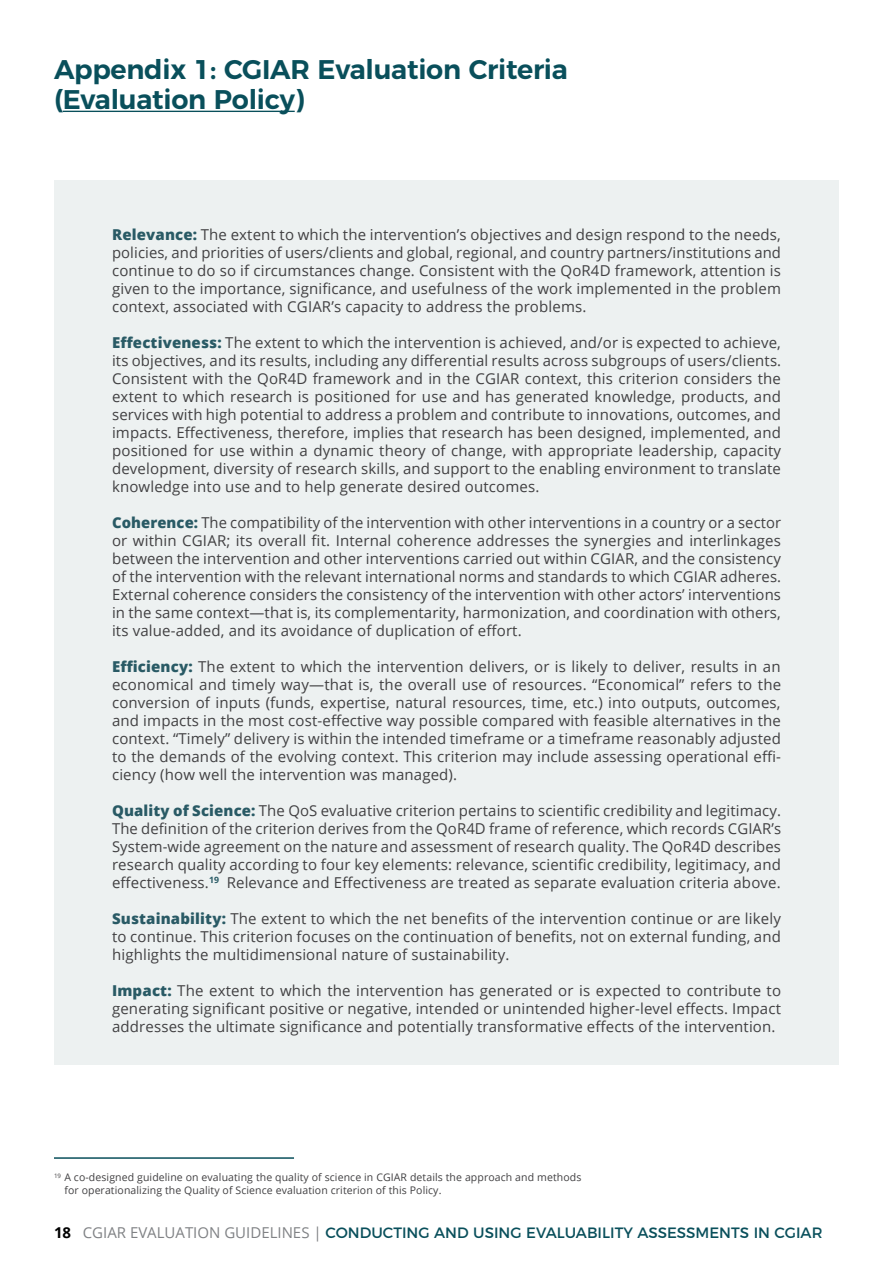
<style>
.page{position:relative;width:893px;height:1263px;background:#fff}
.page>*{position:absolute;margin:0;border:0;box-sizing:border-box;transform-origin:0 0}
.t1{font:600 27px/30px "Montserrat";letter-spacing:-.01em;color:#094f5b}
.t2{font:15px/18px "Open Sans";letter-spacing:.01em;color:#414042;text-align:justify}
.t3{font:15px "Montserrat";color:#094f5b}
.t4{font:15px "Open Sans";color:#808285}
.t5{font:10.5px/12.6px "Open Sans";letter-spacing:.01em;color:#414042}
.s1{font-weight:800;color:#295a65}
.s2{font-weight:700;color:#000}
.s3{font-family:"Open Sans";color:#808285}
</style>
<div class="page">
<div style="left:54px;top:181px;width:785px;height:884px;background:#edf1f1"></div>
<hr style="left:63px;top:111px;width:232px;height:1px;background:#094f5b">
<hr style="left:54px;top:1157px;width:240px;height:2px;background:#094f5b">
<h1 class="t1" style="left:54px;top:52px;width:515px">Appendix 1: CGIAR Evaluation Criteria (Evaluation Policy)</h1>
<p class="t2" style="left:112px;top:225px;width:670px"><span class="s1">Relevance:</span> The extent to which the intervention’s objectives and design respond to the needs, policies, and priorities of users/clients and global, regional, and country partners/institutions and continue to do so if circumstances change. Consistent with the QoR4D framework, attention is given to the importance, significance, and usefulness of the work implemented in the problem context, associated with CGIAR’s capacity to address the problems.</p>
<p class="t2" style="left:112px;top:333px;width:671px"><span class="s1">Effectiveness:</span> The extent to which the intervention is achieved, and/or is expected to achieve, its objectives, and its results, including any differential results across subgroups of users/clients.<br>Consistent with the QoR4D framework and in the CGIAR context, this criterion considers the extent to which research is positioned for use and has generated knowledge, products, and services with high potential to address a problem and contribute to innovations, outcomes, and impacts. Effectiveness, therefore, implies that research has been designed, implemented, and positioned for use within a dynamic theory of change, with appropriate leadership, capacity development, diversity of research skills, and support to the enabling environment to translate knowledge into use and to help generate desired outcomes.</p>
<p class="t2" style="left:112px;top:513px;width:671px"><span class="s1">Coherence:</span> The compatibility of the intervention with other interventions in a country or a sector or within CGIAR; its overall fit. Internal coherence addresses the synergies and interlinkages between the intervention and other interventions carried out within CGIAR, and the consistency of the intervention with the relevant international norms and standards to which CGIAR adheres.<br>External coherence considers the consistency of the intervention with other actors’ interventions in the same context—that is, its complementarity, harmonization, and coordination with others, its value-added, and its avoidance of duplication of effort.</p>
<p class="t2" style="left:112px;top:657px;width:671px"><span class="s1">Efficiency:</span> The extent to which the intervention delivers, or is likely to deliver, results in an economical and timely way—that is, the overall use of resources. “Economical” refers to the conversion of inputs (funds, expertise, natural resources, time, etc.) into outputs, outcomes, and impacts in the most cost-effective way possible compared with feasible alternatives in the context. “Timely” delivery is within the intended timeframe or a timeframe reasonably adjusted to the demands of the evolving context. This criterion may include assessing operational effi&shy;ciency (how well the intervention was managed).</p>
<p class="t2" style="left:112px;top:801px;width:671px"><span class="s1">Quality of Science:</span> The QoS evaluative criterion pertains to scientific credibility and legitimacy.<br>The definition of the criterion derives from the QoR4D frame of reference, which records CGIAR’s System-wide agreement on the nature and assessment of research quality. The QoR4D describes research quality according to four key elements: relevance, scientific credibility, legitimacy, and effectiveness.<sup>19</sup> Relevance and Effectiveness are treated as separate evaluation criteria above.</p>
<p class="t2" style="left:112px;top:909px;width:670px"><span class="s1">Sustainability:</span> The extent to which the net benefits of the intervention continue or are likely to continue. This criterion focuses on the continuation of benefits, not on external funding, and highlights the multidimensional nature of sustainability.</p>
<p class="t2" style="left:112px;top:981px;width:671px"><span class="s1">Impact:</span> The extent to which the intervention has generated or is expected to contribute to generating significant positive or negative, intended or unintended higher-level effects. Impact addresses the ultimate significance and potentially transformative effects of the intervention.</p>
<p class="t5" style="left:64px;top:1171px;width:519px;text-indent:-10px"><sup>19</sup> A co-designed guideline on evaluating the quality of science in CGIAR details the approach and methods for operationalizing the Quality of Science evaluation criterion of this Policy.</p>
<p class="t4" style="left:54px;top:1222px;width:39px"><span class="s2">18</span> cgiar</p>
<p class="t4" style="left:130px;top:1222px;width:10px">evaluati</p>
<p class="t4" style="left:197px;top:1222px;width:37px">on guidelines</p>
<p class="t3" style="left:313px;top:1221px;width:511px"><span class="s3">|</span> CONDUCTING AND USING EVALUABILITY ASSESSMENTS IN CGIAR</p>
</div>
